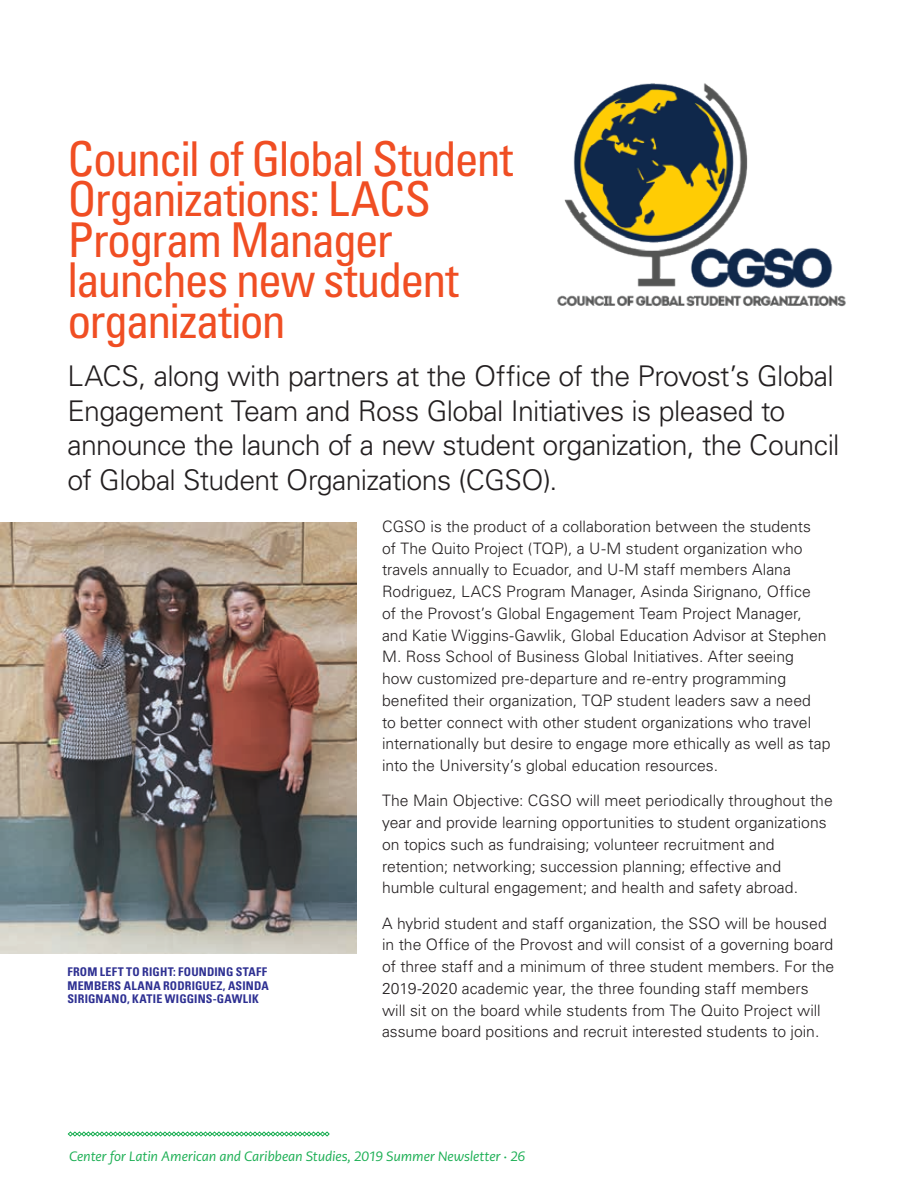
<style>
.page{position:relative;width:918px;height:1188px;background:#fff}
.page>*{position:absolute;margin:0;border:0;box-sizing:border-box;transform-origin:0 0}
.t1{font:condensed 48px/40.5px "Univers LT Std";letter-spacing:-.04em;color:#f04e23}
.t2{font:300 28.5px/34.5px "Univers LT Std";letter-spacing:-.02em;color:#231f20}
.t3{font:300 15.75px/21.8px "Univers LT Std";color:#231f20}
.t4{font:italic 13.5px "PMN Caecilia Sans Text";letter-spacing:-.015em;color:#1caf54}
.t5{font:700 condensed 12px/13.5px "Univers LT Std";letter-spacing:.015em;color:#2e3092}
</style>
<div class="page">
<img style="left:557px;top:83px;width:289px;height:224px">
<img style="left:0;top:522px;width:356px;height:432px">
<svg style="left:68px;top:1131px;width:262px;height:6px"></svg>
<h1 class="t1" style="left:68px;top:138px;width:447px">Council of Global Student<br>Organizations: LACS<br>Program Manager launches new student organization</h1>
<h2 class="t2" style="left:68px;top:359px;width:774px">LACS, along with partners at the Office of the Provost’s Global Engagement Team and Ross Global Initiatives is pleased to announce the launch of a new student organization, the Council of Global Student Organizations (CGSO).</h2>
<p class="t5" style="left:68px;top:965px;width:203px">FROM LEFT TO RIGHT: FOUNDING STAFF<br>MEMBERS ALANA RODRIGUEZ, ASINDA<br>SIRIGNANO, KATIE WIGGINS-GAWLIK</p>
<p class="t3" style="left:382px;top:516px;width:450px">CGSO is the product of a collaboration between the students<br>of The Quito Project (TQP), a U-M student organization who travels annually to Ecuador, and U-M staff members Alana Rodriguez, LACS Program Manager, Asinda Sirignano, Office<br>of the Provost’s Global Engagement Team Project Manager, and Katie Wiggins-Gawlik, Global Education Advisor at Stephen M. Ross School of Business Global Initiatives. After seeing<br>how customized pre-departure and re-entry programming benefited their organization, TQP student leaders saw a need<br>to better connect with other student organizations who travel internationally but desire to engage more ethically as well as tap into the University’s global education resources.</p>
<p class="t3" style="left:382px;top:790px;width:452px">The Main Objective: CGSO will meet periodically throughout the year and provide learning opportunities to student organizations on topics such as fundraising; volunteer recruitment and retention; networking; succession planning; effective and humble cultural engagement; and health and safety abroad.</p>
<p class="t3" style="left:382px;top:912px;width:454px">A hybrid student and staff organization, the SSO will be housed in the Office of the Provost and will consist of a governing board of three staff and a minimum of three student members. For the 2019-2020 academic year, the three founding staff members will sit on the board while students from The Quito Project will assume board positions and recruit interested students to join.</p>
<p class="t4" style="left:69px;top:1148px;width:458px">Center for Latin American and Caribbean Studies, 2019 Summer Newsletter · 26</p>
</div>
